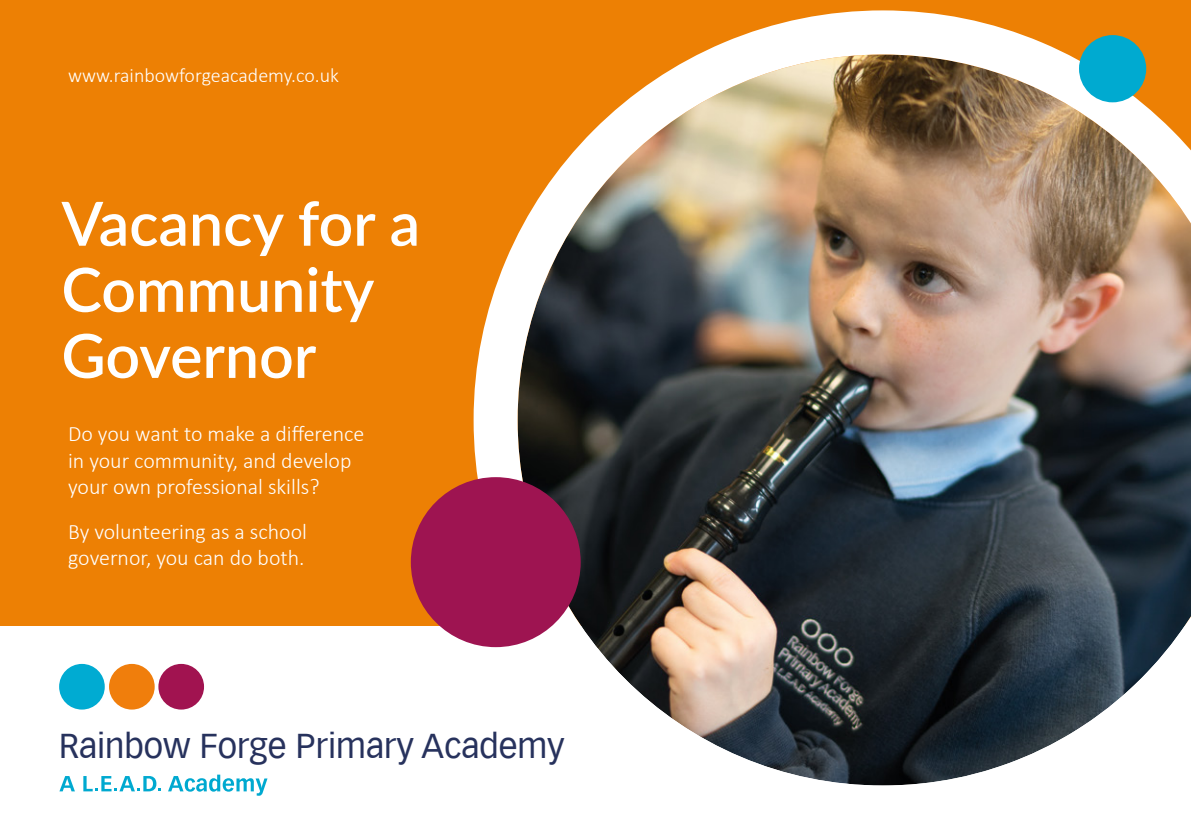
<style>
.page{position:relative;width:1191px;height:840px;background:#fff}
.page>*{position:absolute;margin:0;border:0;box-sizing:border-box;transform-origin:0 0}
.t1{font:600 60.8px/66px "Lato";color:#fff}
.t2{font:33.6px "Vectora LH";color:#27325d}
.t3{font:300 22px/26.4px "Calibri";color:#fff}
.t4{font:300 20px "Calibri";color:#fff}
</style>
<div class="page">
<div style="left:0;top:0;width:1191px;height:625px;background:#ed8004"></div>
<img style="left:473px;top:10px;width:718px;height:776px">
<div style="left:1079px;top:35px;width:67px;height:67px;background:#00aad0;border-radius:50%"></div>
<div style="left:411px;top:477px;width:169px;height:169px;background:#9e1451;border-radius:50%"></div>
<div style="left:59px;top:663px;width:46px;height:46px;background:#00abd2;border-radius:50%"></div>
<div style="left:109px;top:663px;width:46px;height:46px;background:#f07e0c;border-radius:50%"></div>
<div style="left:158px;top:663px;width:46px;height:46px;background:#a11350;border-radius:50%"></div>
<svg style="left:59px;top:776px;width:16px;height:15px"></svg>
<svg style="left:83px;top:776px;width:78px;height:15px"></svg>
<svg style="left:168px;top:774px;width:99px;height:21px"></svg>
<p class="t4" style="left:68px;top:68px;width:272px">www.rainbowforgeacademy.co.uk</p>
<h1 class="t1" style="left:61px;top:195px;width:360px">Vacancy for a<br>Community<br>Governor</h1>
<p class="t3" style="left:68px;top:419px;width:298px">Do you want to make a difference in your community, and develop your own professional skills?</p>
<p class="t3" style="left:68px;top:519px;width:240px">By volunteering as a school governor, you can do both.</p>
<h2 class="t2" style="left:59px;top:731px;width:507px">Rainbow Forge Primary Academy</h2>
</div>
